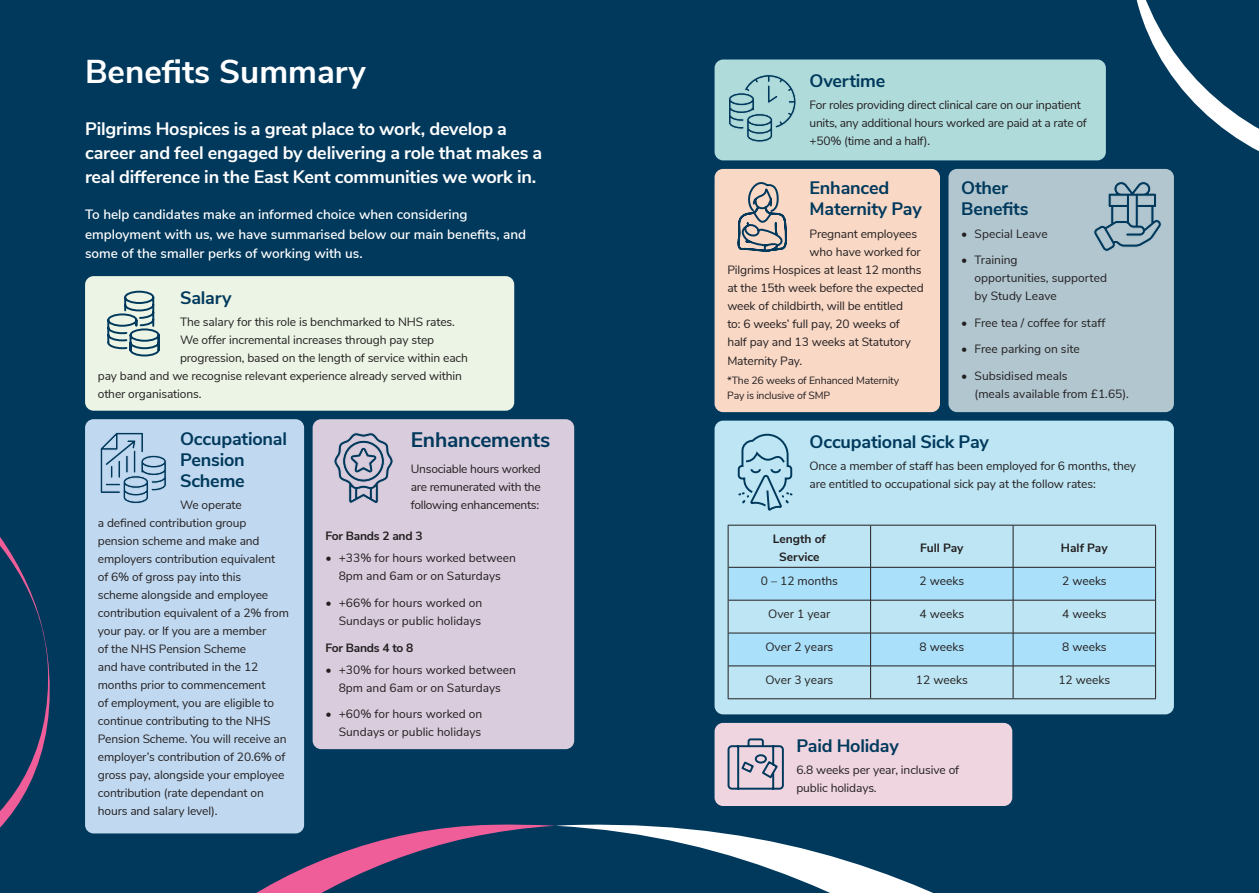
<style>
.page{position:relative;width:1259px;height:893px;background:#00395c}
.page>*{position:absolute;margin:0;border:0;box-sizing:border-box;transform-origin:0 0}
.t1{font:700 33px "Nunito Sans";color:#fff}
.t2{font:700 21px "Nunito Sans";letter-spacing:-.01em;color:#00395c}
.t3{font:700 18px/24px "Nunito Sans";letter-spacing:-.01em;color:#fff}
.t4{font:700 18px/21px "Nunito Sans";letter-spacing:-.01em;color:#00395c}
.t5{font:600 13.5px/19.5px "Nunito Sans";color:#fff}
.t6{font:12px/18px "Nunito Sans";letter-spacing:-.01em;color:#231f20}
.t7{font:700 12px/18px "Nunito Sans";letter-spacing:-.005em;color:#231f20;text-align:center}
.t8{font:10.5px/15px "Nunito Sans";letter-spacing:-.02em;color:#231f20}
</style>
<div class="page">
<svg style="left:85px;top:824px;width:848px;height:69px"></svg>
<div style="left:85px;top:276px;width:429px;height:135px;background:#ebf4e5;border-radius:9px"></div>
<svg style="left:107px;top:290px;width:53px;height:67px"></svg>
<div style="left:85px;top:419px;width:219px;height:414px;background:#c1d9f0;border-radius:9px"></div>
<svg style="left:100px;top:432px;width:67px;height:72px"></svg>
<div style="left:105px;top:483px;width:16px;height:3px;border:1px solid #c1d9f0"></div>
<div style="left:714px;top:60px;width:392px;height:100px;background:#b0dbdb;border-radius:9px"></div>
<div style="left:714px;top:723px;width:298px;height:83px;background:#eed5e0;border-radius:9px"></div>
<svg style="left:727px;top:738px;width:57px;height:52px"></svg>
<div style="left:714px;top:421px;width:460px;height:293px;background:#bde5f3;border-radius:9px"></div>
<svg style="left:729px;top:568px;width:426px;height:98px"></svg>
<hr style="left:728px;top:525px;width:142px;height:1px;background:#231f20">
<hr style="left:728px;top:526px;width:1px;height:41px;background:#231f20">
<hr style="left:870px;top:525px;width:143px;height:1px;background:#231f20">
<hr style="left:1013px;top:525px;width:143px;height:1px;background:#231f20">
<hr style="left:1155px;top:526px;width:1px;height:41px;background:#231f20">
<hr style="left:728px;top:567px;width:1px;height:33px;background:#231f20">
<hr style="left:1155px;top:567px;width:1px;height:33px;background:#231f20">
<hr style="left:728px;top:600px;width:1px;height:33px;background:#231f20">
<hr style="left:1155px;top:600px;width:1px;height:33px;background:#231f20">
<hr style="left:728px;top:633px;width:1px;height:33px;background:#231f20">
<hr style="left:1155px;top:633px;width:1px;height:33px;background:#231f20">
<hr style="left:728px;top:666px;width:1px;height:32px;background:#231f20">
<hr style="left:1155px;top:666px;width:1px;height:32px;background:#231f20">
<hr style="left:728px;top:698px;width:142px;height:1px;background:#231f20">
<hr style="left:870px;top:698px;width:143px;height:1px;background:#231f20">
<hr style="left:1013px;top:698px;width:143px;height:1px;background:#231f20">
<hr style="left:870px;top:526px;width:1px;height:41px;background:#231f20">
<hr style="left:1013px;top:526px;width:1px;height:41px;background:#231f20">
<hr style="left:728px;top:567px;width:142px;height:1px;background:#231f20">
<hr style="left:870px;top:567px;width:143px;height:1px;background:#231f20">
<hr style="left:870px;top:567px;width:1px;height:33px;background:#231f20">
<hr style="left:1013px;top:567px;width:142px;height:1px;background:#231f20">
<hr style="left:1013px;top:567px;width:1px;height:33px;background:#231f20">
<hr style="left:728px;top:600px;width:142px;height:1px;background:#231f20">
<hr style="left:870px;top:600px;width:143px;height:1px;background:#231f20">
<hr style="left:870px;top:600px;width:1px;height:33px;background:#231f20">
<hr style="left:1013px;top:600px;width:142px;height:1px;background:#231f20">
<hr style="left:1013px;top:600px;width:1px;height:33px;background:#231f20">
<hr style="left:728px;top:633px;width:142px;height:1px;background:#231f20">
<hr style="left:870px;top:633px;width:143px;height:1px;background:#231f20">
<hr style="left:870px;top:633px;width:1px;height:33px;background:#231f20">
<hr style="left:1013px;top:633px;width:142px;height:1px;background:#231f20">
<hr style="left:1013px;top:633px;width:1px;height:33px;background:#231f20">
<hr style="left:728px;top:666px;width:142px;height:1px;background:#231f20">
<hr style="left:870px;top:666px;width:143px;height:1px;background:#231f20">
<hr style="left:870px;top:666px;width:1px;height:32px;background:#231f20">
<hr style="left:1013px;top:666px;width:142px;height:1px;background:#231f20">
<hr style="left:1013px;top:666px;width:1px;height:32px;background:#231f20">
<div style="left:714px;top:169px;width:226px;height:243px;background:#f9d8c6;border-radius:9px"></div>
<svg style="left:728px;top:59px;width:68px;height:451px"></svg>
<div style="left:948px;top:169px;width:226px;height:243px;background:#b1c6cf;border-radius:9px"></div>
<svg style="left:1092px;top:0;width:167px;height:290px"></svg>
<div style="left:313px;top:419px;width:261px;height:330px;background:#d9ccdd;border-radius:9px"></div>
<svg style="left:334px;top:432px;width:59px;height:72px"></svg>
<svg style="left:0;top:537px;width:50px;height:291px"></svg>
<h1 class="t1" style="left:85px;top:47px;width:282px">Benefits Summary</h1>
<h3 class="t3" style="left:85px;top:117px;width:458px">Pilgrims Hospices is a great place to work, develop a career and feel engaged by delivering a role that makes a real difference in the East Kent communities we work in.</h3>
<p class="t5" style="left:85px;top:206px;width:442px">To help candidates make an informed choice when considering employment with us, we have summarised below our main benefits, and some of the smaller perks of working with us.</p>
<h3 class="t4" style="left:180px;top:288px;width:53px">Salary</h3>
<p class="t6" style="left:180px;top:314px;width:276px">The salary for this role is benchmarked to NHS rates.</p>
<p class="t6" style="left:180px;top:332px;width:256px">We offer incremental increases through pay step</p>
<p class="t6" style="left:180px;top:350px;width:289px">progression, based on the length of service within each</p>
<p class="t6" style="left:98px;top:368px;width:366px">pay band and we recognise relevant experience already served within</p>
<p class="t6" style="left:98px;top:386px;width:105px">other organisations.</p>
<h3 class="t4" style="left:180px;top:429px;width:108px">Occupational<br>Pension<br>Scheme</h3>
<p class="t6" style="left:98px;top:497px;width:193px;text-indent:82px">We operate<br>a defined contribution group pension scheme and make and employers contribution equivalent<br>of 6% of gross pay into this<br>scheme alongside and employee contribution equivalent of a 2% from your pay. or If you are a member<br>of the NHS Pension Scheme<br>and have contributed in the 12 months prior to commencement<br>of employment, you are eligible to continue contributing to the NHS<br>Pension Scheme. You will receive an employer’s contribution of 20.6% of gross pay, alongside your employee contribution (rate dependant on hours and salary level).</p>
<h2 class="t2" style="left:411px;top:431px;width:141px">Enhancements</h2>
<p class="t6" style="left:411px;top:461px;width:132px;text-align:justify">Unsociable hours worked are remunerated with the following enhancements:</p>
<p class="t7" style="left:325px;top:528px;width:99px">For Bands 2 and 3</p>
<p class="t6" style="left:325px;top:550px;width:192px;text-align:center">• +33% for hours worked between<br>8pm and 6am or on Saturdays</p>
<p class="t6" style="left:325px;top:595px;width:159px;text-align:right">• +66% for hours worked on<br>Sundays or public holidays</p>
<p class="t7" style="left:325px;top:639px;width:90px">For Bands 4 to 8</p>
<p class="t6" style="left:325px;top:661px;width:192px;text-align:center">• +30% for hours worked between<br>8pm and 6am or on Saturdays</p>
<p class="t6" style="left:325px;top:706px;width:159px;text-align:right">• +60% for hours worked on<br>Sundays or public holidays</p>
<h3 class="t4" style="left:809px;top:71px;width:77px">Overtime</h3>
<p class="t6" style="left:809px;top:97px;width:279px">For roles providing direct clinical care on our inpatient units, any additional hours worked are paid at a rate of +50% (time and a half).</p>
<h3 class="t4" style="left:809px;top:179px;width:114px">Enhanced<br>Maternity Pay</h3>
<p class="t6" style="left:809px;top:225px;width:109px">Pregnant employees</p>
<p class="t6" style="left:809px;top:243px;width:113px">who have worked for</p>
<p class="t6" style="left:727px;top:261px;width:196px">Pilgrims Hospices at least 12 months</p>
<p class="t6" style="left:727px;top:279px;width:198px">at the 15th week before the expected</p>
<p class="t6" style="left:727px;top:297px;width:177px">week of childbirth, will be entitled</p>
<p class="t6" style="left:727px;top:315px;width:174px">to: 6 weeks’ full pay, 20 weeks of</p>
<p class="t6" style="left:727px;top:333px;width:185px">half pay and 13 weeks at Statutory</p>
<p class="t6" style="left:727px;top:353px;width:76px">Maternity Pay.</p>
<p class="t8" style="left:727px;top:374px;width:173px">*The 26 weeks of Enhanced Maternity<br>Pay is inclusive of SMP</p>
<h3 class="t4" style="left:961px;top:179px;width:69px">Other<br>Benefits</h3>
<p class="t6" style="left:961px;top:225px;width:88px">• Special Leave</p>
<p class="t6" style="left:974px;top:252px;width:134px;text-indent:-13px">• Training<br>opportunities, supported by Study Leave</p>
<p class="t6" style="left:961px;top:315px;width:145px">• Free tea / coffee for staff</p>
<p class="t6" style="left:961px;top:341px;width:120px">• Free parking on site</p>
<p class="t6" style="left:974px;top:368px;width:156px;text-indent:-13px">• Subsidised meals<br>(meals available from £1.65).</p>
<h3 class="t4" style="left:809px;top:433px;width:181px">Occupational Sick Pay</h3>
<p class="t6" style="left:809px;top:458px;width:328px">Once a member of staff has been employed for 6 months, they are entitled to occupational sick pay at the follow rates:</p>
<p class="t7" style="left:773px;top:531px;width:55px">Length of<br>Service</p>
<p class="t7" style="left:920px;top:540px;width:45px">Full Pay</p>
<p class="t7" style="left:1061px;top:540px;width:48px">Half Pay</p>
<p class="t6" style="left:760px;top:573px;width:79px">0 – 12 months</p>
<p class="t6" style="left:919px;top:573px;width:46px">2 weeks</p>
<p class="t6" style="left:1062px;top:573px;width:46px">2 weeks</p>
<p class="t6" style="left:768px;top:606px;width:64px">Over 1 year</p>
<p class="t6" style="left:919px;top:606px;width:46px">4 weeks</p>
<p class="t6" style="left:1062px;top:606px;width:46px">4 weeks</p>
<p class="t6" style="left:765px;top:639px;width:69px">Over 2 years</p>
<p class="t6" style="left:919px;top:639px;width:46px">8 weeks</p>
<p class="t6" style="left:1062px;top:639px;width:46px">8 weeks</p>
<p class="t6" style="left:765px;top:672px;width:69px">Over 3 years</p>
<p class="t6" style="left:916px;top:672px;width:53px">12 weeks</p>
<p class="t6" style="left:1058px;top:672px;width:53px">12 weeks</p>
<h3 class="t4" style="left:796px;top:736px;width:104px">Paid Holiday</h3>
<p class="t6" style="left:796px;top:762px;width:164px">6.8 weeks per year, inclusive of public holidays.</p>
</div>
